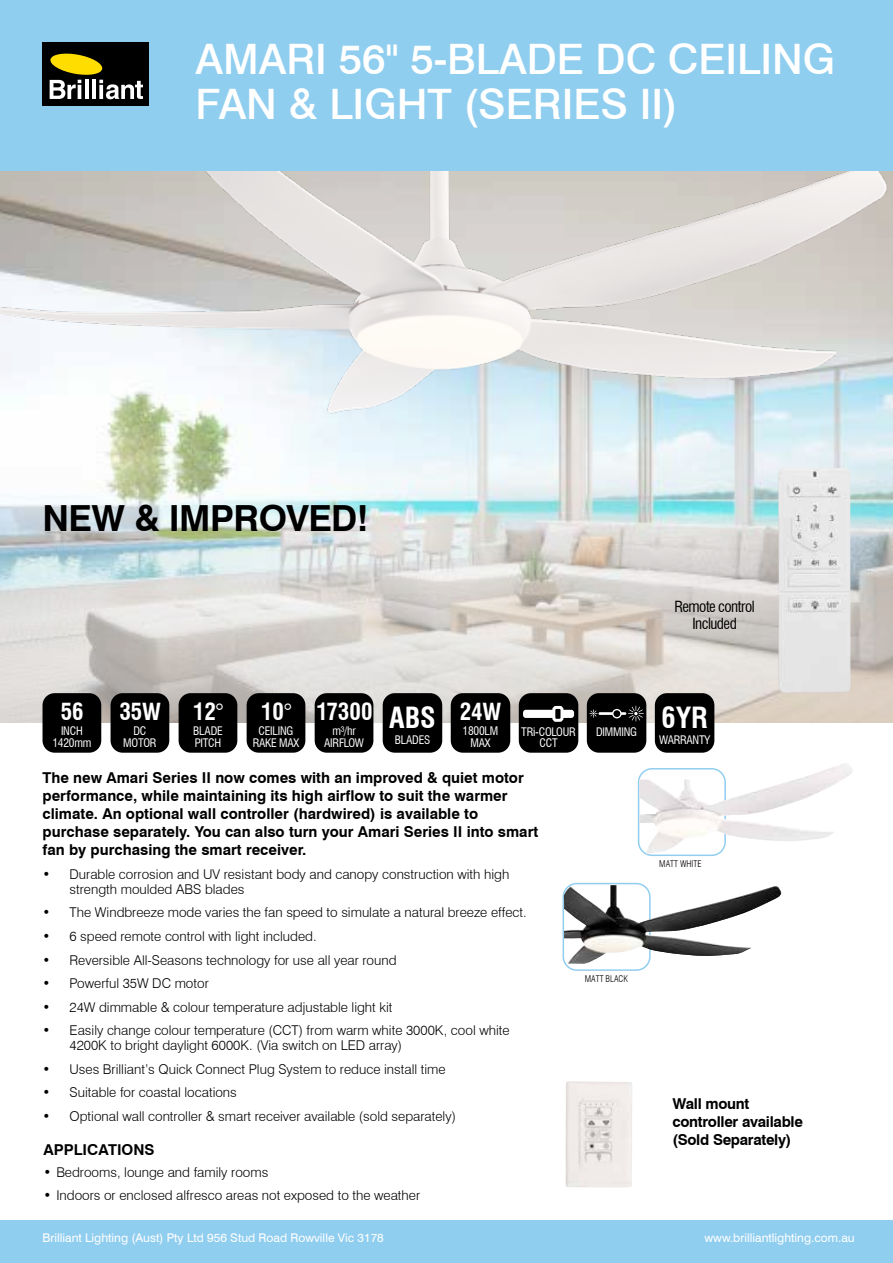
<style>
.page{position:relative;width:893px;height:1263px;background:#fff}
.page>*{position:absolute;margin:0;border:0;box-sizing:border-box;transform-origin:0 0}
.t1{font:500 42px/45px "Swiss 721 BT";color:#fff}
.t2{font:700 36px "Swiss 721 BT";letter-spacing:-.015em;color:#000}
.t3{font:700 condensed 28.5px "Swiss 721 BT";letter-spacing:-.005em;color:#fff}
.t4{font:700 condensed 22.95px "Swiss 721 BT";letter-spacing:-.005em;color:#fff}
.t5{font:700 15px/18px "Swiss 721 BT";color:#000}
.t6{font:700 15px/18px "Swiss 721 BT";letter-spacing:-.02em;color:#000}
.t7{font:condensed 15px/17.1px "Swiss 721 BT";letter-spacing:-.035em;color:#000;text-align:center}
.t8{font:300 13.5px/15px "Swiss 721 BT";color:#000}
.t9{font:12px "Swiss 721 BT";color:#fff}
.t10{font:condensed 11.55px/11.6px "Swiss 721 BT";letter-spacing:-.02em;color:#fff;text-align:center}
.t11{font:300 condensed 9px "Swiss 721 BT";color:#000}
.s1{font-weight:400}
</style>
<div class="page">
<img style="left:0;top:170px;width:893px;height:174px">
<svg style="left:0;top:344px;width:893px;height:396px"></svg>
<div style="left:0;top:0;width:893px;height:170px;background:#90cef0"></div>
<div style="left:43px;top:43px;width:106px;height:63px;background:#000"></div>
<svg style="left:50px;top:53px;width:93px;height:46px"></svg>
<div style="left:655px;top:693px;width:59px;height:60px;background:#000;border-radius:12px"></div>
<div style="left:0;top:1220px;width:893px;height:43px;background:#90cef0"></div>
<div style="left:179px;top:693px;width:58px;height:60px;background:#000;border-radius:12px"></div>
<div style="left:247px;top:693px;width:58px;height:60px;background:#000;border-radius:12px"></div>
<div style="left:315px;top:693px;width:58px;height:60px;background:#000;border-radius:12px"></div>
<div style="left:111px;top:693px;width:58px;height:60px;background:#000;border-radius:12px"></div>
<div style="left:43px;top:693px;width:58px;height:60px;background:#000;border-radius:12px"></div>
<div style="left:451px;top:693px;width:59px;height:60px;background:#000;border-radius:12px"></div>
<div style="left:519px;top:693px;width:59px;height:60px;background:#000;border-radius:12px"></div>
<div style="left:523px;top:710px;width:51px;height:8px;background:#fff;border-radius:3px"></div>
<div style="left:554px;top:707px;width:8px;height:13px;background:#000;border-radius:2px"></div>
<div style="left:552px;top:706px;width:11px;height:16px;border:3px solid #fff;border-radius:2px"></div>
<div style="left:587px;top:693px;width:59px;height:60px;background:#000;border-radius:12px"></div>
<svg style="left:589px;top:706px;width:55px;height:15px"></svg>
<div style="left:638px;top:768px;width:88px;height:88px;border:2px solid #90cef0;border-radius:14px"></div>
<img style="left:639px;top:779px;width:87px;height:75px">
<img style="left:724px;top:763px;width:129px;height:78px">
<div style="left:563px;top:883px;width:88px;height:88px;border:2px solid #90cef0;border-radius:14px"></div>
<img style="left:564px;top:885px;width:87px;height:79px">
<img style="left:648px;top:886px;width:133px;height:70px">
<div style="left:383px;top:693px;width:59px;height:60px;background:#000;border-radius:12px"></div>
<img style="left:778px;top:467px;width:72px;height:228px">
<img style="left:565px;top:1081px;width:67px;height:106px">
<h1 class="t1" style="left:196px;top:37px;width:641px">AMARI 56" 5-BLADE DC CEILING<br>FAN &amp; LIGHT (SERIES II)</h1>
<h2 class="t2" style="left:43px;top:497px;width:328px">NEW &amp; IMPROVED!</h2>
<p class="t7" style="left:674px;top:598px;width:82px">Remote control<br>Included</p>
<h3 class="t4" style="left:61px;top:698px;width:24px">56</h3>
<p class="t10" style="left:52px;top:725px;width:40px">INCH<br>1420mm</p>
<h3 class="t4" style="left:120px;top:698px;width:43px">35W</h3>
<p class="t10" style="left:123px;top:725px;width:35px">DC<br>MOTOR</p>
<h3 class="t4" style="left:193px;top:698px;width:32px">12<span class="s1">°</span></h3>
<p class="t10" style="left:193px;top:725px;width:31px;text-align:left">BLADE<br>PITCH</p>
<h3 class="t4" style="left:261px;top:698px;width:32px">10<span class="s1">°</span></h3>
<p class="t10" style="left:253px;top:725px;width:48px">CEILING<br>RAKE MAX</p>
<h3 class="t4" style="left:316px;top:698px;width:58px">17300</h3>
<p class="t10" style="left:324px;top:725px;width:41px">m³/hr<br>AIRFLOW</p>
<h3 class="t3" style="left:389px;top:700px;width:48px">ABS</h3>
<p class="t10" style="left:395px;top:734px;width:37px">BLADES</p>
<h3 class="t4" style="left:460px;top:698px;width:43px">24W</h3>
<p class="t10" style="left:463px;top:725px;width:37px">1800LM<br>MAX</p>
<p class="t10" style="left:521px;top:726px;width:56px">TRi-COLOUR<br>CCT</p>
<p class="t10" style="left:596px;top:726px;width:42px">DIMMING</p>
<p class="t5" style="left:43px;top:769px;width:497px">The new Amari Series II now comes with an improved &amp; quiet motor performance, while maintaining its high airflow to suit the warmer climate. An optional wall controller (hardwired) is available to purchase separately. You can also turn your Amari Series II into smart fan by purchasing the smart receiver.</p>
<p class="t8" style="left:70px;top:866px;width:441px;text-indent:-27px">• Durable corrosion and UV resistant body and canopy construction with high strength moulded ABS blades</p>
<p class="t8" style="left:43px;top:905px;width:486px">• The Windbreeze mode varies the fan speed to simulate a natural breeze effect.</p>
<p class="t8" style="left:43px;top:928px;width:276px">• 6 speed remote control with light included.</p>
<p class="t8" style="left:43px;top:952px;width:356px">• Reversible All-Seasons technology for use all year round</p>
<p class="t8" style="left:43px;top:975px;width:168px">• Powerful 35W DC motor</p>
<p class="t8" style="left:43px;top:999px;width:351px">• 24W dimmable &amp; colour temperature adjustable light kit</p>
<p class="t8" style="left:70px;top:1022px;width:442px;text-indent:-27px">• Easily change colour temperature (CCT) from warm white 3000K, cool white<br>4200K to bright daylight 6000K. (Via switch on LED array)</p>
<p class="t8" style="left:43px;top:1061px;width:405px">• Uses Brilliant’s Quick Connect Plug System to reduce install time</p>
<p class="t8" style="left:43px;top:1084px;width:196px">• Suitable for coastal locations</p>
<p class="t8" style="left:43px;top:1108px;width:415px">• Optional wall controller &amp; smart receiver available (sold separately)</p>
<p class="t5" style="left:44px;top:1140px;width:112px">APPLICATIONS</p>
<p class="t8" style="left:44px;top:1165px;width:226px">• Bedrooms, lounge and family rooms</p>
<p class="t8" style="left:44px;top:1187px;width:378px">• Indoors or enclosed alfresco areas not exposed to the weather</p>
<p class="t11" style="left:585px;top:973px;width:45px">MATT BLACK</p>
<h3 class="t3" style="left:662px;top:700px;width:48px">6YR</h3>
<p class="t10" style="left:659px;top:734px;width:53px">WARRANTY</p>
<p class="t11" style="left:659px;top:858px;width:44px">MATT WHITE</p>
<p class="t6" style="left:672px;top:1094px;width:132px">Wall mount controller available (Sold Separately)</p>
<p class="t9" style="left:43px;top:1231px;width:343px">Brilliant Lighting (Aust) Pty Ltd 956 Stud Road Rowville Vic 3178</p>
<p class="t9" style="left:704px;top:1231px;width:152px">www.brilliantlighting.com.au</p>
</div>
